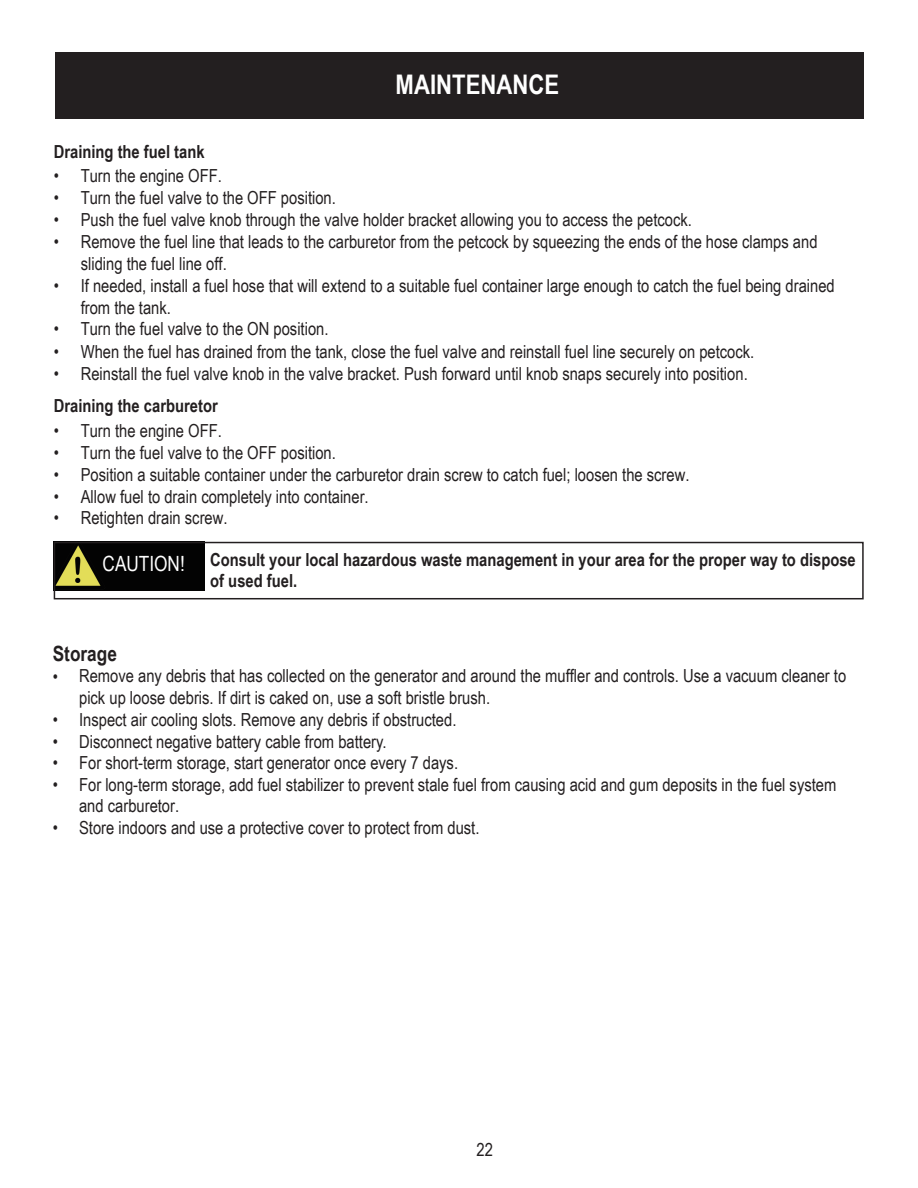
<style>
.page{position:relative;width:918px;height:1188px;background:#fff}
.page>*{position:absolute;margin:0;border:0;box-sizing:border-box;transform-origin:0 0}
.t1{font:700 27px "Arial Narrow";color:#fff}
.t2{font:21px "Arial Narrow";color:#fff}
.t3{font:700 21px "Arial Narrow";color:#231f20}
.t4{font:18px/21.6px "Arial Narrow";color:#231f20}
.t5{font:700 18px/21.6px "Arial Narrow";color:#231f20}
</style>
<div class="page">
<div style="left:55px;top:52px;width:809px;height:66px;background:#231f20"></div>
<img style="left:57px;top:545px;width:148px;height:45px">
<div style="left:54px;top:542px;width:810px;height:57px;border:2px solid #231f20"></div>
<h1 class="t1" style="left:396px;top:65px;width:165px">MAINTENANCE</h1>
<p class="t5" style="left:54px;top:140px;width:152px">Draining the fuel tank</p>
<p class="t4" style="left:54px;top:165px;width:170px">• Turn the engine OFF.</p>
<p class="t4" style="left:54px;top:187px;width:284px">• Turn the fuel valve to the OFF position.</p>
<p class="t4" style="left:54px;top:209px;width:640px">• Push the fuel valve knob through the valve holder bracket allowing you to access the petcock.</p>
<p class="t4" style="left:81px;top:230px;width:738px;text-indent:-27px">• Remove the fuel line that leads to the carburetor from the petcock by squeezing the ends of the hose clamps and sliding the fuel line off.</p>
<p class="t4" style="left:81px;top:274px;width:756px;text-indent:-27px">• If needed, install a fuel hose that will extend to a suitable fuel container large enough to catch the fuel being drained from the tank.</p>
<p class="t4" style="left:54px;top:317px;width:276px">• Turn the fuel valve to the ON position.</p>
<p class="t4" style="left:54px;top:340px;width:702px">• When the fuel has drained from the tank, close the fuel valve and reinstall fuel line securely on petcock.</p>
<p class="t4" style="left:54px;top:362px;width:696px">• Reinstall the fuel valve knob in the valve bracket. Push forward until knob snaps securely into position.</p>
<p class="t5" style="left:54px;top:394px;width:166px">Draining the carburetor</p>
<p class="t4" style="left:54px;top:419px;width:170px">• Turn the engine OFF.</p>
<p class="t4" style="left:54px;top:441px;width:284px">• Turn the fuel valve to the OFF position.</p>
<p class="t4" style="left:54px;top:463px;width:637px">• Position a suitable container under the carburetor drain screw to catch fuel; loosen the screw.</p>
<p class="t4" style="left:54px;top:485px;width:316px">• Allow fuel to drain completely into container.</p>
<p class="t4" style="left:54px;top:506px;width:175px">• Retighten drain screw.</p>
<p class="t2" style="left:103px;top:548px;width:84px">CAUTION!</p>
<p class="t5" style="left:210px;top:548px;width:647px">Consult your local hazardous waste management in your area for the proper way to dispose of used fuel.</p>
<p class="t3" style="left:53px;top:638px;width:66px">Storage</p>
<p class="t4" style="left:79px;top:665px;width:769px;text-indent:-26px">• Remove any debris that has collected on the generator and around the muffler and controls. Use a vacuum cleaner to pick up loose debris. If dirt is caked on, use a soft bristle brush.</p>
<p class="t4" style="left:53px;top:708px;width:405px">• Inspect air cooling slots. Remove any debris if obstructed.</p>
<p class="t4" style="left:53px;top:730px;width:335px">• Disconnect negative battery cable from battery.</p>
<p class="t4" style="left:53px;top:751px;width:407px">• For short-term storage, start generator once every 7 days.</p>
<p class="t4" style="left:79px;top:773px;width:759px;text-indent:-26px">• For long-term storage, add fuel stabilizer to prevent stale fuel from causing acid and gum deposits in the fuel system and carburetor.</p>
<p class="t4" style="left:53px;top:816px;width:428px">• Store indoors and use a protective cover to protect from dust.</p>
<p class="t4" style="left:476px;top:1138px;width:18px">22</p>
</div>
